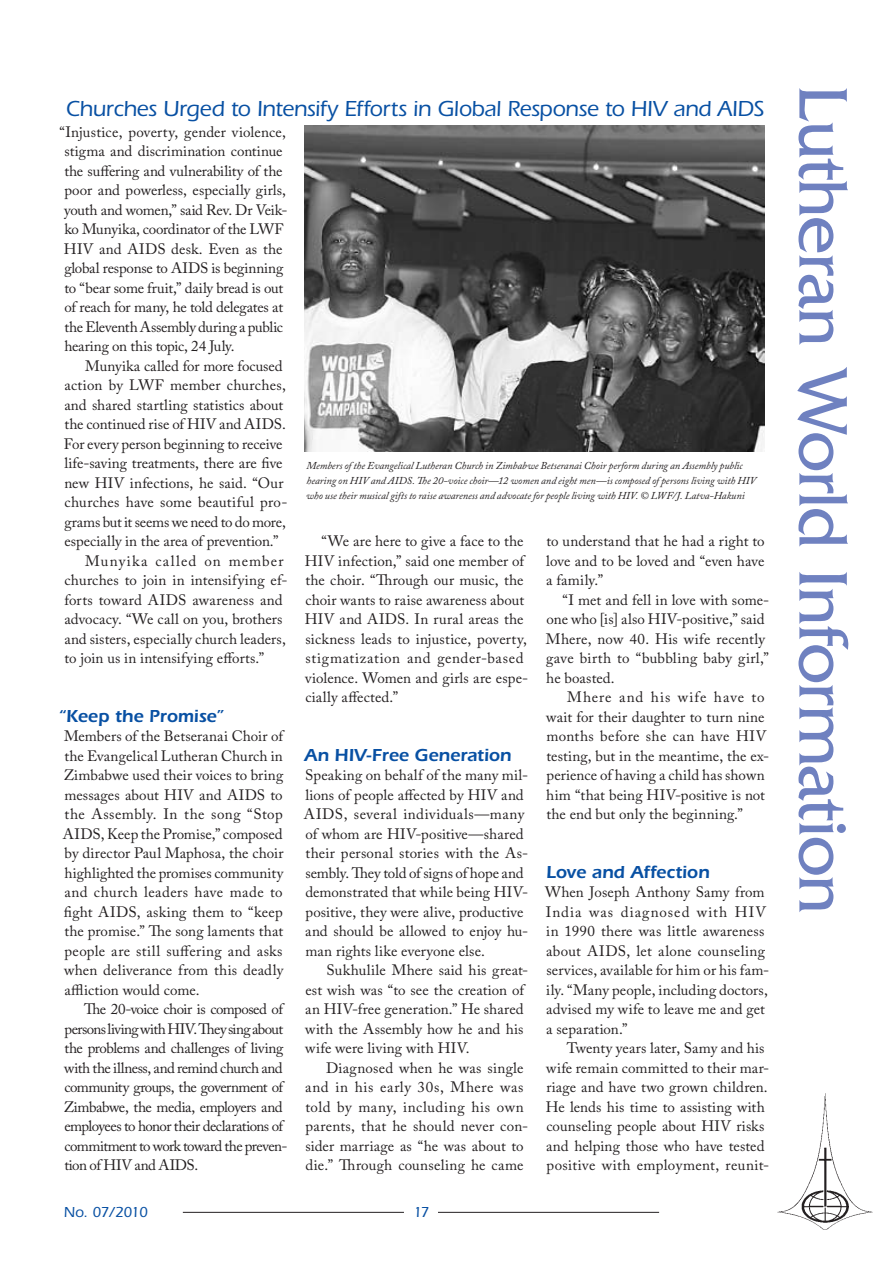
<style>
.page{position:relative;width:893px;height:1263px;background:#fff}
.page>*{position:absolute;margin:0;border:0;box-sizing:border-box;transform-origin:0 0}
.t1{font:72px "Friz Quadrata";letter-spacing:-.02em;color:#6f81c0}
.t2{font:500 22.5px "Itc Eras";letter-spacing:-.015em;color:#0850a3}
.t3{font:600 18px "Itc Eras";color:#0850a3}
.t4{font:15px/19.5px "Adobe Caslon Pro";letter-spacing:.005em;color:#231f20}
.t5{font:15px/19.5px "Adobe Caslon Pro";letter-spacing:-.035em;color:#231f20}
.t6{font:15px "Adobe Caslon Pro";letter-spacing:-.015em;color:#231f20}
.t7{font:15px "Adobe Caslon Pro";letter-spacing:.075em;color:#231f20}
.t8{font:500 15px "Itc Eras";letter-spacing:-.07em;color:#0850a3}
.t9{font:italic 10.5px/15px "Adobe Caslon Pro";letter-spacing:-.005em;color:#231f20}
</style>
<div class="page">
<hr style="left:183px;top:1212px;width:221px;height:1px;background:#231f20">
<hr style="left:438px;top:1212px;width:221px;height:1px;background:#231f20">
<img style="left:777px;top:1093px;width:96px;height:137px">
<img style="left:305px;top:125px;width:460px;height:327px">
<h2 class="t2" style="left:66px;top:96px;width:700px">Churches Urged to Intensify Efforts in Global Response to HIV and AIDS</h2>
<p class="t4" style="left:59px;top:122px;width:229px">“Injustice, poverty, gender violence, stigma and discrimination continue the suffering and vulnerability of the poor and powerless, especially girls, youth and women,” said Rev. Dr Veik&shy;ko Munyika, coordinator of the LWF HIV and AIDS desk. Even as the global response to AIDS is beginning to “bear some fruit,” daily bread is out of reach for many, he told delegates at the Eleventh Assembly during a public hearing on this topic, 24 July.</p>
<p class="t4" style="left:85px;top:356px;width:199px">Munyika called for more focused</p>
<p class="t4" style="left:64px;top:375px;width:223px">action by LWF member churches,</p>
<p class="t4" style="left:64px;top:395px;width:220px">and shared startling statistics about</p>
<p class="t4" style="left:64px;top:414px;width:223px">the continued rise of HIV and AIDS.</p>
<p class="t4" style="left:64px;top:434px;width:220px">For every person beginning to receive</p>
<p class="t4" style="left:64px;top:453px;width:220px">life-saving treatments, there are five</p>
<p class="t4" style="left:64px;top:473px;width:221px">new HIV infections, he said. “Our</p>
<p class="t4" style="left:64px;top:492px;width:224px">churches have some beautiful pro-</p>
<p class="t6" style="left:64px;top:513px;width:223px">grams but it seems we need to do more,</p>
<p class="t4" style="left:64px;top:531px;width:215px">especially in the area of prevention.”</p>
<p class="t7" style="left:85px;top:552px;width:200px">Munyika called on member</p>
<p class="t4" style="left:64px;top:570px;width:224px">churches to join in intensifying ef-</p>
<p class="t4" style="left:64px;top:590px;width:220px">forts toward AIDS awareness and</p>
<p class="t4" style="left:64px;top:609px;width:220px">advocacy. “We call on you, brothers</p>
<p class="t4" style="left:64px;top:629px;width:223px">and sisters, especially church leaders,</p>
<p class="t4" style="left:64px;top:648px;width:201px">to join us in intensifying efforts.”</p>
<p class="t9" style="left:306px;top:458px;width:452px">Members of the Evangelical Lutheran Church in Zimbabwe Betseranai Choir perform during an Assembly public hearing on HIV and AIDS. The 20-voice choir—12 women and eight men—is composed of persons living with HIV who use their musical gifts to raise awareness and advocate for people living with HIV. © LWF/J. Latva-Hakuni</p>
<p class="t4" style="left:305px;top:531px;width:225px;text-indent:17px">“We are here to give a face to the<br>HIV infection,” said one member of the choir. “Through our music, the choir wants to raise awareness about<br>HIV and AIDS. In rural areas the sickness leads to injustice, poverty, stigmatization and gender-based violence. Women and girls are espe&shy;cially affected.”</p>
<p class="t4" style="left:546px;top:531px;width:220px;text-align:justify">to understand that he had a right to love and to be loved and “even have a family.”</p>
<p class="t4" style="left:546px;top:590px;width:225px;text-indent:17px">“I met and fell in love with some&shy;one who [is] also HIV-positive,” said<br>Mhere, now 40. His wife recently gave birth to “bubbling baby girl,” he boasted.</p>
<p class="t4" style="left:546px;top:687px;width:225px;text-indent:21px">Mhere and his wife have to wait for their daughter to turn nine months before she can have HIV testing, but in the meantime, the ex&shy;perience of having a child has shown him “that being HIV-positive is not the end but only the beginning.”</p>
<p class="t3" style="left:59px;top:705px;width:166px">“Keep the Promise”</p>
<p class="t4" style="left:63px;top:726px;width:222px;text-align:justify">Members of the Betseranai Choir of the Evangelical Lutheran Church in Zimbabwe used their voices to bring messages about HIV and AIDS to the Assembly. In the song “Stop AIDS, Keep the Promise,” composed by director Paul Maphosa, the choir highlighted the promises community and church leaders have made to fight AIDS, asking them to “keep the promise.” The song laments that people are still suffering and asks when deliverance from this deadly affliction would come.</p>
<p class="t5" style="left:64px;top:999px;width:225px;text-indent:20px">The 20-voice choir is composed of persons living with HIV. They sing about the problems and challenges of living with the illness, and remind church and community groups, the government of Zimbabwe, the media, employers and employees to honor their declarations of commitment to work toward the preven&shy;tion of HIV and AIDS.</p>
<p class="t3" style="left:304px;top:744px;width:209px">An HIV-Free Generation</p>
<p class="t4" style="left:304px;top:765px;width:226px">Speaking on behalf of the many mil&shy;lions of people affected by HIV and AIDS, several individuals—many of whom are HIV-positive—shared their personal stories with the As&shy;sembly. They told of signs of hope and demonstrated that while being HIV&shy;positive, they were alive, productive and should be allowed to enjoy hu&shy;man rights like everyone else.</p>
<p class="t4" style="left:305px;top:960px;width:225px;text-indent:21px">Sukhulile Mhere said his great&shy;est wish was “to see the creation of an HIV-free generation.” He shared with the Assembly how he and his wife were living with HIV.</p>
<p class="t4" style="left:305px;top:1058px;width:225px;text-indent:21px">Diagnosed when he was single and in his early 30s, Mhere was told by many, including his own parents, that he should never con&shy;sider marriage as “he was about to die.” Through counseling he came</p>
<p class="t3" style="left:546px;top:861px;width:165px">Love and Affection</p>
<p class="t4" style="left:545px;top:882px;width:226px">When Joseph Anthony Samy from<br>India was diagnosed with HIV in 1990 there was little awareness about AIDS, let alone counseling services, available for him or his fam&shy;ily. “Many people, including doctors, advised my wife to leave me and get a separation.”</p>
<p class="t4" style="left:546px;top:1038px;width:225px;text-indent:21px">Twenty years later, Samy and his wife remain committed to their mar&shy;riage and have two grown children.<br>He lends his time to assisting with counseling people about HIV risks and helping those who have tested positive with employment, reunit-</p>
<p class="t8" style="left:64px;top:1203px;width:86px">No. 07/2010</p>
<p class="t8" style="left:414px;top:1203px;width:18px">17</p>
<h1 class="t1" style="left:863px;top:85px;width:830px;rotate:90deg">Lutheran World Information</h1>
</div>
